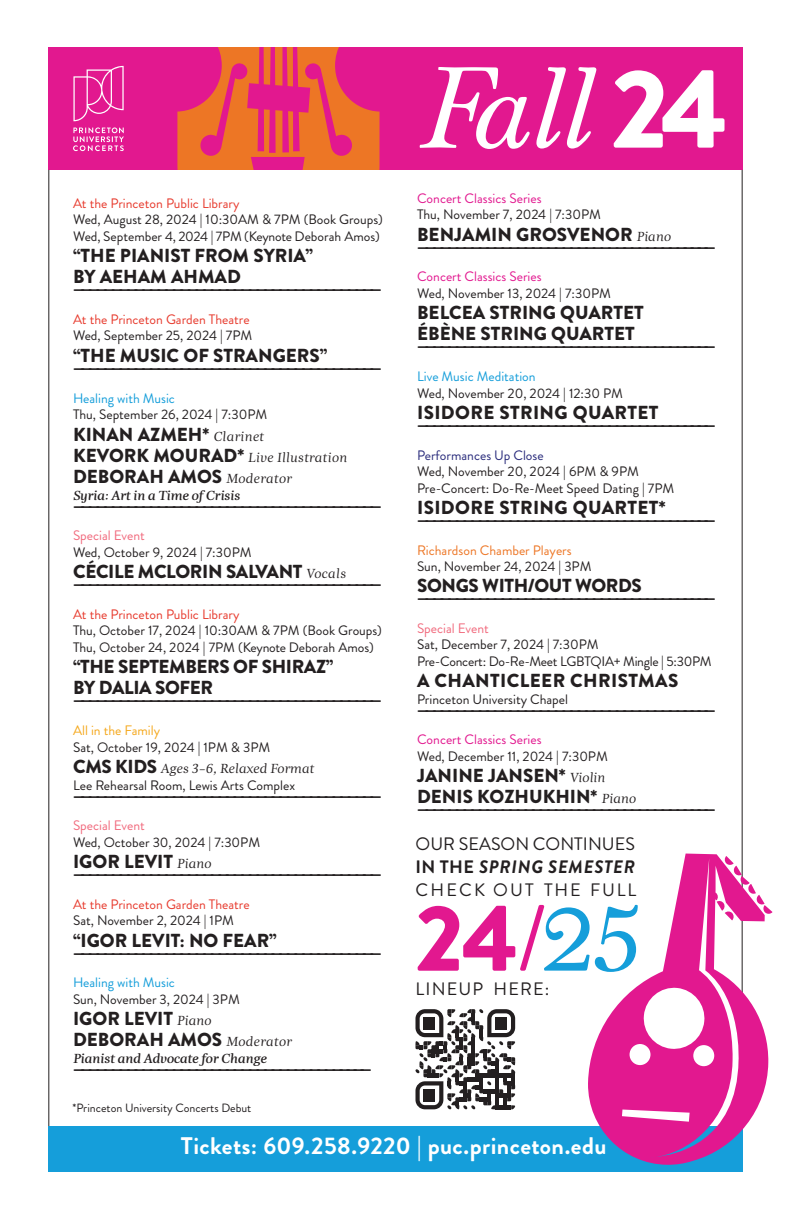
<style>
.page{position:relative;width:792px;height:1224px;background:#fff}
.page>*{position:absolute;margin:0;border:0;box-sizing:border-box;transform-origin:0 0}
.General_text{font:italic 112px "Monticello LT Pro";color:#fff}
.General_text-2{font:900 94px "Brandon Grotesque";color:#e2188f}
.t1{font:30.8px "Brandon Grotesque";color:#231f20}
.t2{font:700 24px "Brandon Grotesque";letter-spacing:.015em;color:#fff}
.t3{font:900 18.8px/21.2px "Brandon Grotesque";color:#231f20}
.t4{font:900 18.8px "Brandon Grotesque";letter-spacing:-.02em;color:#231f20}
.t5{font:900 18.8px "Brandon Grotesque";letter-spacing:.02em;color:#231f20}
.General_text-3{font:italic 700 18px "Brandon Grotesque";letter-spacing:.04em;color:#231f20}
.General_text-4{font:18px "Brandon Grotesque";color:#231f20}
.General_text-5{font:18px "Brandon Grotesque";letter-spacing:.115em;color:#231f20}
.General_text-6{font:18px "Brandon Grotesque";letter-spacing:.06em;color:#231f20}
.t6{font:13.6px/16.4px "Brandon Grotesque";color:#231f20}
.t7{font:13.6px "Brandon Grotesque";color:#e73b2e}
.t8{font:13.6px/16.4px "Brandon Grotesque";letter-spacing:-.02em;color:#231f20}
.t9{font:13.6px "Brandon Grotesque";color:#e2188f}
.t10{font:italic 13.6px "Esta Pro";letter-spacing:.01em;color:#231f20}
.t11{font:13.6px "Brandon Grotesque";color:#159eda}
.t12{font:italic 700 13.6px "Esta Pro";color:#231f20}
.t13{font:13.6px "Brandon Grotesque";color:#f16a7d}
.t14{font:13.6px "Brandon Grotesque";color:#ed7625}
.t15{font:13.6px "Brandon Grotesque";color:#2a2c7c}
.t16{font:13.6px "Brandon Grotesque";color:#f5a81c}
.t17{font:12px "Brandon Grotesque";color:#231f20}
.s1{font-family:"Esta Pro";font-weight:400;font-style:italic;font-size:13.6px}
.s2{font-family:"Brandon Grotesque";font-weight:900;font-style:normal;font-size:18.8px}
.s3{font-family:"Brandon Grotesque";font-weight:900;font-style:normal}
.s4{font-style:normal}
.s5{font-weight:400}
.s6{font-family:"Monticello LT Pro";font-weight:400;color:#159eda}
</style>
<div class="page">
<div style="left:49px;top:47px;width:694px;height:123px;background:#e2188f"></div>
<svg style="left:177px;top:47px;width:203px;height:123px"></svg>
<svg style="left:73px;top:66px;width:51px;height:55px"></svg>
<svg style="left:73px;top:127px;width:51px;height:24px"></svg>
<hr style="left:48px;top:170px;width:1px;height:956px;background:#231f20">
<div style="left:49px;top:1126px;width:694px;height:46px;background:#159eda"></div>
<hr style="left:742px;top:170px;width:1px;height:956px;background:#231f20">
<svg style="left:588px;top:854px;width:181px;height:311px"></svg>
<svg style="left:415px;top:1009px;width:101px;height:101px"></svg>
<div style="left:423px;top:1017px;width:12px;height:12px;background:#231f20"></div>
<div style="left:495px;top:1017px;width:12px;height:12px;background:#231f20"></div>
<div style="left:423px;top:1089px;width:12px;height:12px;background:#231f20"></div>
<p class="t7" style="left:73px;top:194px;width:168px">At the Princeton Public Library</p>
<p class="t6" style="left:73px;top:212px;width:311px">Wed, August 28, 2024 | 10:30AM &amp; 7PM (Book Groups)</p>
<p class="t6" style="left:73px;top:228px;width:308px">Wed, September 4, 2024 | 7PM (Keynote Deborah Amos)</p>
<p class="t3" style="left:73px;top:245px;width:242px">“THE PIANIST FROM SYRIA”</p>
<p class="t3" style="left:73px;top:266px;width:169px">BY AEHAM AHMAD</p>
<p class="t1" style="left:73px;top:258px;width:310px">________________________________________</p>
<p class="t7" style="left:73px;top:310px;width:178px">At the Princeton Garden Theatre</p>
<p class="t6" style="left:73px;top:328px;width:181px">Wed, September 25, 2024 | 7PM</p>
<p class="t3" style="left:73px;top:345px;width:256px">“THE MUSIC OF STRANGERS”</p>
<p class="t1" style="left:73px;top:336px;width:310px">________________________________________</p>
<p class="t11" style="left:73px;top:389px;width:103px">Healing with Music</p>
<p class="t6" style="left:73px;top:407px;width:196px">Thu, September 26, 2024 | 7:30PM</p>
<p class="t3" style="left:73px;top:424px;width:192px">KINAN AZMEH* <span class="s1">Clarinet</span></p>
<p class="t10" style="left:73px;top:449px;width:276px"><span class="s2">KEVORK MOURAD*</span> Live Illustration</p>
<p class="t3" style="left:73px;top:466px;width:220px">DEBORAH AMOS <span class="s1">Moderator</span></p>
<p class="t12" style="left:73px;top:487px;width:168px">Syria: Art in a Time of Crisis</p>
<p class="t1" style="left:73px;top:474px;width:310px">________________________________________</p>
<p class="t13" style="left:73px;top:526px;width:73px">Special Event</p>
<p class="t6" style="left:73px;top:544px;width:180px">Wed, October 9, 2024 | 7:30PM</p>
<p class="t4" style="left:73px;top:558px;width:274px">CÉCILE MCLORIN SALVANT <span class="s1">Vocals</span></p>
<p class="t1" style="left:73px;top:552px;width:310px">________________________________________</p>
<p class="t7" style="left:73px;top:605px;width:168px">At the Princeton Public Library</p>
<p class="t6" style="left:73px;top:623px;width:310px">Thu, October 17, 2024 | 10:30AM &amp; 7PM (Book Groups)</p>
<p class="t6" style="left:73px;top:639px;width:302px">Thu, October 24, 2024 | 7PM (Keynote Deborah Amos)</p>
<p class="t4" style="left:73px;top:653px;width:262px">“THE SEPTEMBERS OF SHIRAZ”</p>
<p class="t4" style="left:73px;top:674px;width:141px">BY DALIA SOFER</p>
<p class="t1" style="left:73px;top:669px;width:310px">________________________________________</p>
<p class="t16" style="left:73px;top:721px;width:89px">All in the Family</p>
<p class="t6" style="left:73px;top:739px;width:199px">Sat, October 19, 2024 | 1PM &amp; 3PM</p>
<p class="t10" style="left:73px;top:760px;width:243px"><span class="s2">CMS KIDS</span> Ages 3-6, Relaxed Format</p>
<p class="t6" style="left:73px;top:777px;width:224px">Lee Rehearsal Room, Lewis Arts Complex</p>
<p class="t1" style="left:73px;top:764px;width:310px">________________________________________</p>
<p class="t13" style="left:73px;top:816px;width:73px">Special Event</p>
<p class="t6" style="left:73px;top:834px;width:189px">Wed, October 30, 2024 | 7:30PM</p>
<p class="t3" style="left:73px;top:851px;width:140px">IGOR LEVIT <span class="s1">Piano</span></p>
<p class="t1" style="left:73px;top:842px;width:310px">________________________________________</p>
<p class="t7" style="left:73px;top:895px;width:178px">At the Princeton Garden Theatre</p>
<p class="t6" style="left:73px;top:913px;width:162px">Sat, November 2, 2024 | 1PM</p>
<p class="t3" style="left:73px;top:930px;width:205px">“IGOR LEVIT: NO FEAR”</p>
<p class="t1" style="left:73px;top:921px;width:310px">________________________________________</p>
<p class="t11" style="left:73px;top:973px;width:103px">Healing with Music</p>
<p class="t6" style="left:73px;top:991px;width:168px">Sun, November 3, 2024 | 3PM</p>
<p class="t3" style="left:73px;top:1008px;width:140px">IGOR LEVIT <span class="s1">Piano</span></p>
<p class="t3" style="left:73px;top:1029px;width:220px">DEBORAH AMOS <span class="s1">Moderator</span></p>
<p class="t12" style="left:73px;top:1050px;width:195px">Pianist and Advocate for Change</p>
<p class="t1" style="left:73px;top:1037px;width:300px">_______________________________________</p>
<p class="t17" style="left:73px;top:1100px;width:180px">*Princeton University Concerts Debut</p>
<p class="General_text" style="left:423px;top:39px;width:306px">Fall <span class="s3">24</span></p>
<p class="t9" style="left:417px;top:189px;width:126px">Concert Classics Series</p>
<p class="t6" style="left:417px;top:207px;width:185px">Thu, November 7, 2024 | 7:30PM</p>
<p class="t3" style="left:417px;top:224px;width:255px">BENJAMIN GROSVENOR <span class="s1">Piano</span></p>
<p class="t1" style="left:417px;top:215px;width:300px">_______________________________________</p>
<p class="t9" style="left:417px;top:267px;width:126px">Concert Classics Series</p>
<p class="t6" style="left:417px;top:285px;width:195px">Wed, November 13, 2024 | 7:30PM</p>
<p class="t3" style="left:417px;top:302px;width:228px">BELCEA STRING QUARTET<br>ÉBÈNE STRING QUARTET</p>
<p class="t1" style="left:417px;top:315px;width:300px">_______________________________________</p>
<p class="t11" style="left:417px;top:367px;width:120px">Live Music Meditation</p>
<p class="t6" style="left:417px;top:385px;width:207px">Wed, November 20, 2024 | 12:30 PM</p>
<p class="t5" style="left:417px;top:399px;width:243px">ISIDORE STRING QUARTET</p>
<p class="t1" style="left:417px;top:393px;width:300px">_______________________________________</p>
<p class="t15" style="left:417px;top:446px;width:128px">Performances Up Close</p>
<p class="t6" style="left:417px;top:464px;width:259px">Wed, November 20, 2024 | 6PM &amp; 9PM<br>Pre-Concert: Do-Re-Meet Speed Dating | 7PM</p>
<p class="t5" style="left:417px;top:494px;width:250px">ISIDORE STRING QUARTET*</p>
<p class="t1" style="left:417px;top:488px;width:300px">_______________________________________</p>
<p class="t14" style="left:417px;top:541px;width:156px">Richardson Chamber Players</p>
<p class="t6" style="left:417px;top:558px;width:176px">Sun, November 24, 2024 | 3PM</p>
<p class="t4" style="left:417px;top:572px;width:226px">SONGS WITH/OUT WORDS</p>
<p class="t1" style="left:417px;top:567px;width:300px">_______________________________________</p>
<p class="t13" style="left:417px;top:619px;width:73px">Special Event</p>
<p class="t8" style="left:417px;top:637px;width:296px">Sat, December 7, 2024 | 7:30PM<br>Pre-Concert: Do-Re-Meet LGBTQIA+ Mingle | 5:30PM</p>
<p class="t5" style="left:417px;top:667px;width:263px">A CHANTICLEER CHRISTMAS</p>
<p class="t6" style="left:417px;top:691px;width:152px">Princeton University Chapel</p>
<p class="t1" style="left:417px;top:678px;width:300px">_______________________________________</p>
<p class="t9" style="left:417px;top:730px;width:126px">Concert Classics Series</p>
<p class="t6" style="left:417px;top:748px;width:192px">Wed, December 11, 2024 | 7:30PM</p>
<p class="t3" style="left:417px;top:765px;width:220px">JANINE JANSEN* <span class="s1">Violin<br></span>DENIS KOZHUKHIN* <span class="s1">Piano</span></p>
<p class="t1" style="left:417px;top:778px;width:300px">_______________________________________</p>
<p class="General_text-4" style="left:416px;top:832px;width:221px">OUR SEASON CONTINUES</p>
<p class="General_text-3" style="left:416px;top:854px;width:221px"><span class="s4">IN THE</span> SPRING SEMESTER</p>
<p class="General_text-5" style="left:416px;top:877px;width:222px">CHECK OUT THE FULL</p>
<p class="General_text-2" style="left:415px;top:872px;width:231px">24<span class="s5">/</span><span class="s6">25</span></p>
<p class="General_text-6" style="left:416px;top:976px;width:135px">LINEUP HERE:</p>
<p class="t2" style="left:181px;top:1129px;width:427px">Tickets: 609.258.9220 | puc.princeton.edu</p>
</div>
